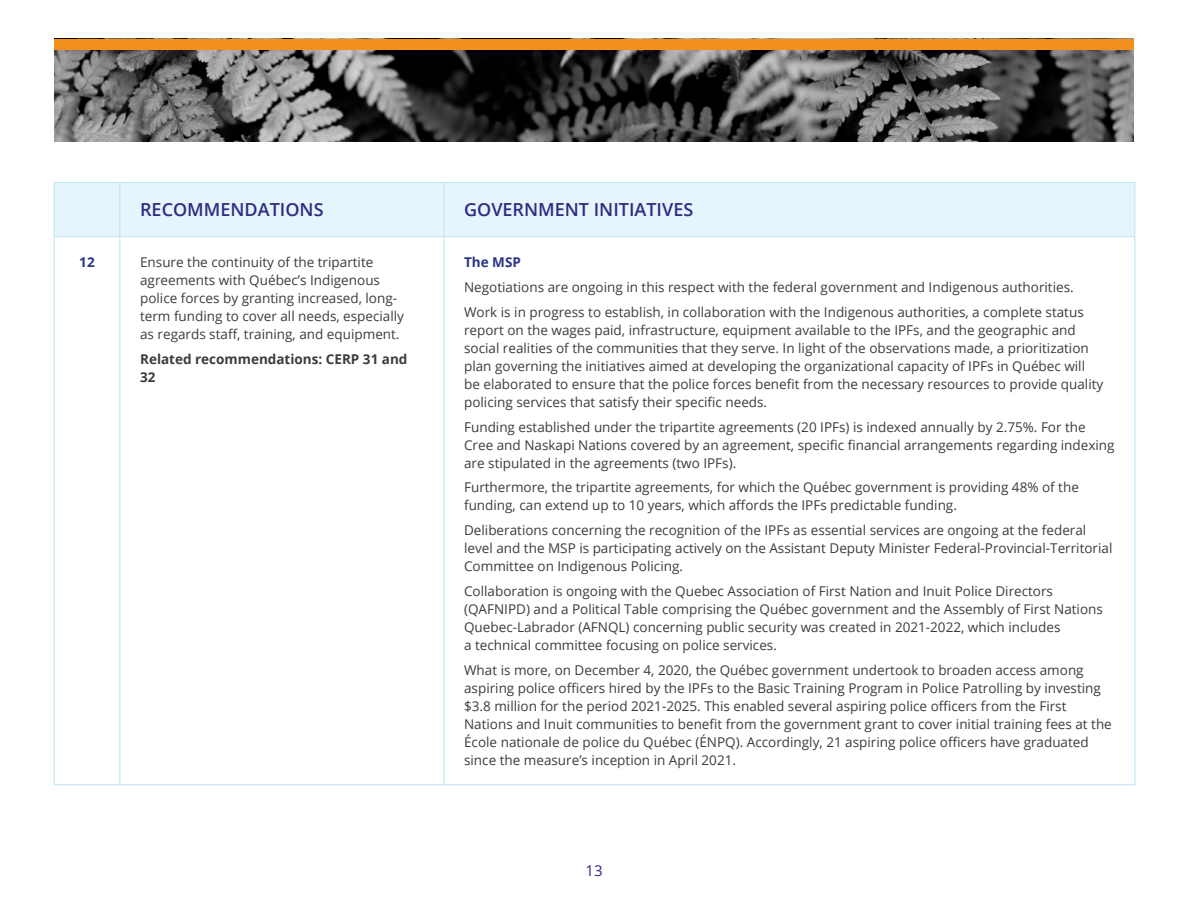
<style>
.page{position:relative;width:1188px;height:918px;background:#fff}
.page>*{position:absolute;margin:0;border:0;box-sizing:border-box;transform-origin:0 0}
.TH{font:600 18px "Open Sans";color:#2d2e83}
.t1{font:15px "Open Sans";color:#2d2e83}
.t2{font:13.5px/18px "Open Sans";color:#3c3c3b}
.t3{font:700 13.5px/18px "Open Sans";color:#3c3c3b}
.Sous-titre_bold_bleu{font:700 13.5px "Open Sans";color:#283583}
.Chiffres{font:700 13.5px "Open Sans";color:#283583}
</style>
<div class="page">
<img style="left:54px;top:50px;width:1080px;height:91px">
<div style="left:54px;top:39px;width:1080px;height:11px;background:#f38f1c"></div>
<div style="left:55px;top:183px;width:1080px;height:53px;background:#e6f4fb"></div>
<hr style="left:54px;top:182px;width:66px;height:1px;background:#bde3f2">
<hr style="left:54px;top:183px;width:1px;height:54px;background:#bde3f2">
<hr style="left:120px;top:182px;width:324px;height:1px;background:#bde3f2">
<hr style="left:120px;top:183px;width:1px;height:54px;background:#bde3f2">
<hr style="left:444px;top:182px;width:691px;height:1px;background:#bde3f2">
<hr style="left:444px;top:183px;width:1px;height:54px;background:#bde3f2">
<hr style="left:1135px;top:183px;width:1px;height:54px;background:#bde3f2">
<hr style="left:54px;top:236px;width:66px;height:1px;background:#bde3f2">
<hr style="left:54px;top:237px;width:1px;height:548px;background:#bde3f2">
<hr style="left:120px;top:236px;width:324px;height:1px;background:#bde3f2">
<hr style="left:120px;top:237px;width:1px;height:548px;background:#bde3f2">
<hr style="left:444px;top:236px;width:691px;height:1px;background:#bde3f2">
<hr style="left:444px;top:237px;width:1px;height:548px;background:#bde3f2">
<hr style="left:1135px;top:237px;width:1px;height:548px;background:#bde3f2">
<hr style="left:54px;top:785px;width:66px;height:1px;background:#bde3f2">
<hr style="left:120px;top:785px;width:324px;height:1px;background:#bde3f2">
<hr style="left:444px;top:785px;width:691px;height:1px;background:#bde3f2">
<p class="TH" style="left:140px;top:198px;width:185px">RECOMMENDATIONS</p>
<p class="TH" style="left:464px;top:198px;width:231px">GOVERNMENT INITIATIVES</p>
<p class="Chiffres" style="left:79px;top:253px;width:17px">12</p>
<p class="t2" style="left:140px;top:253px;width:265px">Ensure the continuity of the tripartite agreements with Québec’s Indigenous police forces by granting increased, long&shy;term funding to cover all needs, especially as regards staff, training, and equipment.</p>
<p class="t3" style="left:140px;top:350px;width:269px">Related recommendations: CERP 31 and<br>32</p>
<p class="Sous-titre_bold_bleu" style="left:464px;top:253px;width:58px">The MSP</p>
<p class="t2" style="left:464px;top:278px;width:611px">Negotiations are ongoing in this respect with the federal government and Indigenous authorities.</p>
<p class="t2" style="left:464px;top:303px;width:641px">Work is in progress to establish, in collaboration with the Indigenous authorities, a complete status report on the wages paid, infrastructure, equipment available to the IPFs, and the geographic and social realities of the communities that they serve. In light of the observations made, a prioritization plan governing the initiatives aimed at developing the organizational capacity of IPFs in Québec will be elaborated to ensure that the police forces benefit from the necessary resources to provide quality policing services that satisfy their specific needs.</p>
<p class="t2" style="left:464px;top:417px;width:652px">Funding established under the tripartite agreements (20 IPFs) is indexed annually by 2.75%. For the<br>Cree and Naskapi Nations covered by an agreement, specific financial arrangements regarding indexing are stipulated in the agreements (two IPFs).</p>
<p class="t2" style="left:464px;top:478px;width:616px">Furthermore, the tripartite agreements, for which the Québec government is providing 48% of the funding, can extend up to 10 years, which affords the IPFs predictable funding.</p>
<p class="t2" style="left:464px;top:521px;width:650px">Deliberations concerning the recognition of the IPFs as essential services are ongoing at the federal level and the MSP is participating actively on the Assistant Deputy Minister Federal-Provincial-Territorial<br>Committee on Indigenous Policing.</p>
<p class="t2" style="left:464px;top:582px;width:640px">Collaboration is ongoing with the Quebec Association of First Nation and Inuit Police Directors (QAFNIPD) and a Political Table comprising the Québec government and the Assembly of First Nations Quebec-Labrador (AFNQL) concerning public security was created in 2021‑2022, which includes<br>a technical committee focusing on police services.</p>
<p class="t2" style="left:464px;top:660px;width:649px">What is more, on December 4, 2020, the Québec government undertook to broaden access among aspiring police officers hired by the IPFs to the Basic Training Program in Police Patrolling by investing $3.8 million for the period 2021‑2025. This enabled several aspiring police officers from the First Nations and Inuit communities to benefit from the government grant to cover initial training fees at the École nationale de police du Québec (ÉNPQ). Accordingly, 21 aspiring police officers have graduated since the measure’s inception in April 2021.</p>
<p class="t1" style="left:585px;top:860px;width:19px">13</p>
</div>
